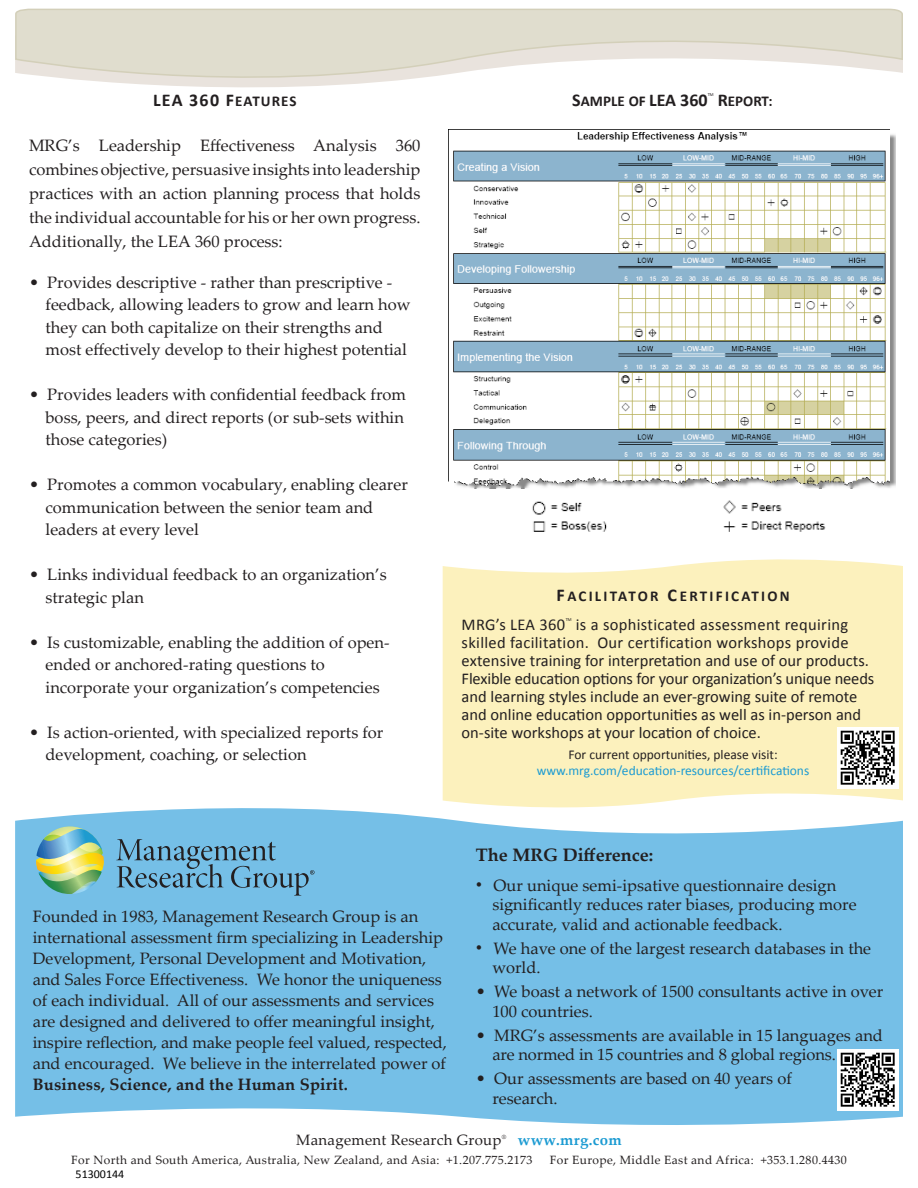
<style>
.page{position:relative;width:918px;height:1188px;background:#fff}
.page>*{position:absolute;margin:0;border:0;box-sizing:border-box;transform-origin:0 0}
.t1{font:700 18px "Calibri";letter-spacing:.03em;color:#231f20}
.t2{font:700 18px "Palatino Linotype";color:#231f20}
.t3{font:16.5px/22.5px "Palatino Linotype";color:#231f20}
.t4{font:16.5px/18px "Calibri";color:#231f20}
.t5{font:700 16.5px "Palatino Linotype";letter-spacing:.01em;color:#231f20}
.t6{font:16.5px "Calibri";letter-spacing:.02em;color:#231f20}
.t7{font:700 15px "Calibri";letter-spacing:.15em;color:#231f20}
.t8{font:15px "Palatino Linotype";letter-spacing:.02em;color:#231f20}
.t9{font:700 15px "Palatino Linotype";letter-spacing:.02em;color:#1c9bd2}
.t10{font:13.5px "Calibri";color:#1c9bd2}
.t11{font:13.5px "Calibri";color:#231f20}
.t12{font:12px "Palatino Linotype";letter-spacing:.03em;color:#231f20}
.t13{font:12px "Calibri";color:#000}
.t14{font:6px "Palatino Linotype";color:#231f20}
.t15{font:4.5px "Calibri";color:#231f20}
.s1{font-size:15px}
.s2{font-size:18px}
</style>
<div class="page">
<div style="left:443px;top:559px;width:460px;height:233px;background:#fcf1bd"></div>
<img style="left:532px;top:500px;width:294px;height:32px">
<img style="left:453px;top:132px;width:443px;height:357px">
<svg style="left:15px;top:8px;width:888px;height:80px"></svg>
<img style="left:838px;top:728px;width:60px;height:61px">
<svg style="left:15px;top:792px;width:888px;height:333px;fill:#75bfe7"></svg>
<img style="left:36px;top:826px;width:68px;height:68px">
<svg style="left:116px;top:839px;width:199px;height:57px"></svg>
<img style="left:838px;top:1050px;width:60px;height:61px">
<p class="t1" style="left:153px;top:89px;width:145px">LEA 360 F<span class="s1">EATURES</span></p>
<p class="t3" style="left:29px;top:133px;width:393px;line-height:24px;text-align:justify">MRG’s Leadership Effectiveness Analysis 360 combines objective, persuasive insights into leadership practices with an action planning process that holds the individual accountable for his or her own progress.<br>Additionally, the LEA 360 process:</p>
<p class="t3" style="left:46px;top:270px;width:367px;text-indent:-16px">• Provides descriptive - rather than prescriptive - feedback, allowing leaders to grow and learn how they can both capitalize on their strengths and most effectively develop to their highest potential</p>
<p class="t3" style="left:46px;top:383px;width:362px;text-indent:-16px">• Provides leaders with confidential feedback from boss, peers, and direct reports (or sub-sets within those categories)</p>
<p class="t3" style="left:46px;top:473px;width:364px;text-indent:-16px">• Promotes a common vocabulary, enabling clearer communication between the senior team and leaders at every level</p>
<p class="t3" style="left:46px;top:563px;width:343px;text-indent:-16px">• Links individual feedback to an organization’s strategic plan</p>
<p class="t3" style="left:46px;top:630px;width:346px;text-indent:-16px">• Is customizable, enabling the addition of open&shy;ended or anchored-rating questions to incorporate your organization’s competencies</p>
<p class="t3" style="left:46px;top:720px;width:339px;text-indent:-16px">• Is action-oriented, with specialized reports for development, coaching, or selection</p>
<p class="t15" style="left:708px;top:91px;width:8px">TM</p>
<p class="t1" style="left:572px;top:89px;width:137px">S<span class="s1">AMPLE OF</span> LEA 360</p>
<p class="t7" style="left:718px;top:92px;width:56px"><span class="s2">R</span>EPORT:</p>
<p class="t7" style="left:556px;top:587px;width:235px"><span class="s2">F</span>ACILITATOR <span class="s2">C</span>ERTIFICATION</p>
<p class="t6" style="left:462px;top:614px;width:105px">MRG’s LEA 360</p>
<p class="t15" style="left:566px;top:617px;width:8px">TM</p>
<p class="t4" style="left:462px;top:616px;width:414px;text-indent:114px">is a sophisticated assessment requiring skilled facilitation. Our certification workshops provide extensive training for interpretation and use of our products.<br>Flexible education options for your organization’s unique needs and learning styles include an ever-growing suite of remote and online education opportunities as well as in-person and on-site workshops at your location of choice.</p>
<p class="t11" style="left:569px;top:746px;width:211px">For current opportunities, please visit:</p>
<p class="t10" style="left:537px;top:762px;width:274px">www.mrg.com/education-resources/certifications</p>
<p class="t2" style="left:476px;top:842px;width:179px">The MRG Difference:</p>
<p class="t3" style="left:492px;top:875px;width:366px;line-height:19.5px;text-indent:-16px"><sup>•</sup> Our unique semi-ipsative questionnaire design significantly reduces rater biases, producing more accurate, valid and actionable feedback.</p>
<p class="t3" style="left:492px;top:938px;width:380px;line-height:19.5px;text-indent:-16px"><sup>•</sup> We have one of the largest research databases in the world.</p>
<p class="t3" style="left:492px;top:981px;width:392px;line-height:19.5px;text-indent:-16px">• We boast a network of 1500 consultants active in over<br>100 countries.</p>
<p class="t3" style="left:492px;top:1025px;width:392px;line-height:19.5px;text-indent:-16px">• MRG’s assessments are available in 15 languages and are normed in 15 countries and 8 global regions.</p>
<p class="t3" style="left:492px;top:1068px;width:301px;line-height:19.5px;text-indent:-16px">• Our assessments are based on 40 years of research.</p>
<p class="t8" style="left:296px;top:1129px;width:207px">Management Research Group</p>
<p class="t14" style="left:502px;top:1133px;width:6px">®</p>
<p class="t3" style="left:33px;top:906px;width:416px;line-height:21px">Founded in 1983, Management Research Group is an international assessment firm specializing in Leadership Development, Personal Development and Motivation, and Sales Force Effectiveness. We honor the uniqueness of each individual. All of our assessments and services are designed and delivered to offer meaningful insight, inspire reflection, and make people feel valued, respected, and encouraged. We believe in the interrelated power of</p>
<p class="t5" style="left:33px;top:1073px;width:317px">Business, Science, and the Human Spirit.</p>
<p class="t9" style="left:518px;top:1129px;width:105px">www.mrg.com</p>
<p class="t12" style="left:71px;top:1152px;width:463px">For North and South America, Australia, New Zealand, and Asia: +1.207.775.2173</p>
<p class="t12" style="left:550px;top:1152px;width:298px">For Europe, Middle East and Africa: +353.1.280.4430</p>
<p class="t13" style="left:76px;top:1166px;width:50px">51300144</p>
</div>
